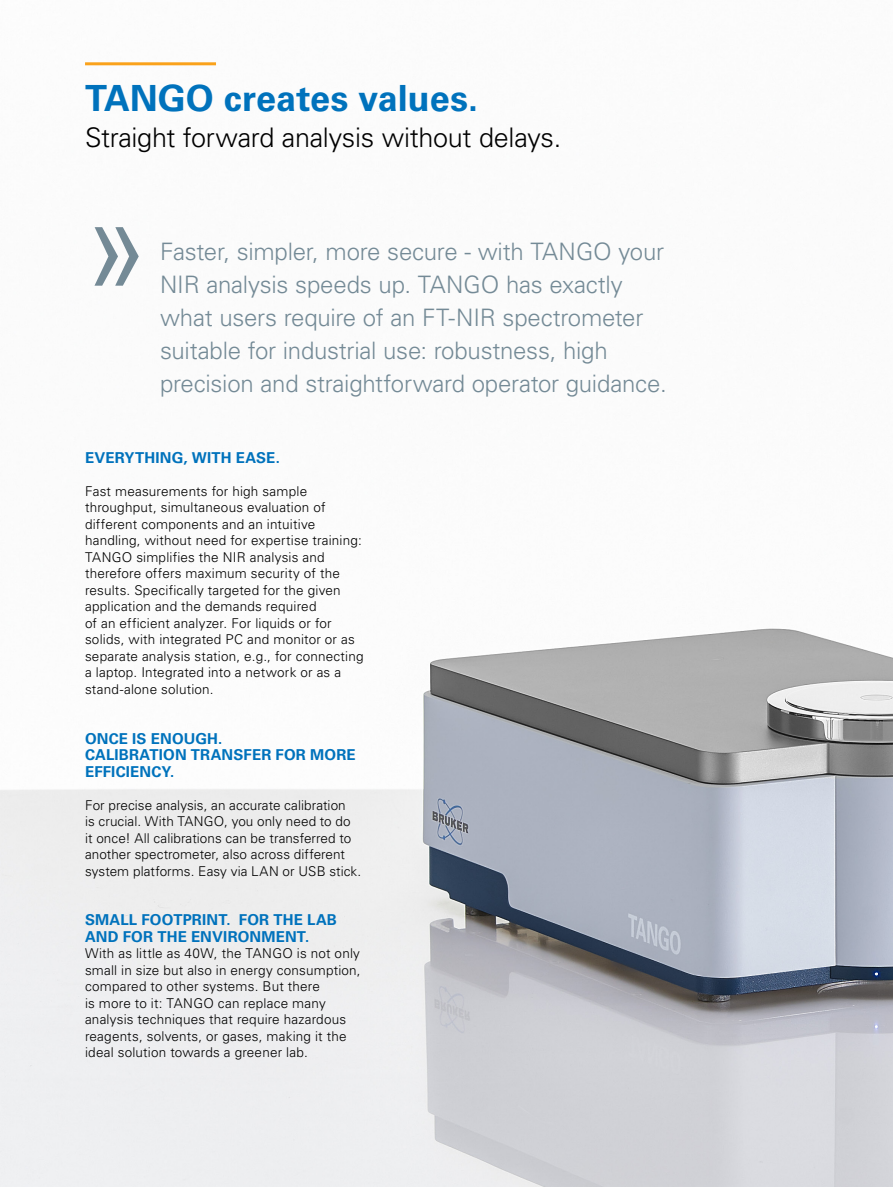
<style>
.page{position:relative;width:893px;height:1187px;background:#fff}
.page>*{position:absolute;margin:0;border:0;box-sizing:border-box;transform-origin:0 0}
.t1{font:300 150px "Univers LT Std";color:#748a96}
.t2{font:700 36px "Univers LT Std";color:#0072bc}
.t3{font:300 27px "Univers LT Std";letter-spacing:-.015em;color:#000}
.t4{font:300 24px/33px "Univers LT Std";letter-spacing:-.01em;color:#748a96}
.t5{font:700 15px/16.5px "Univers LT Std";letter-spacing:.01em;color:#0072bc}
.t6{font:300 13.5px/16.5px "Univers LT Std";letter-spacing:.015em;color:#000}
</style>
<div class="page">
<img style="left:0;top:65px;width:893px;height:1121px">
<hr style="left:85px;top:62px;width:131px;height:3px;background:#faa21b">
<h2 class="t2" style="left:85px;top:77px;width:395px">TANGO creates values.</h2>
<h3 class="t3" style="left:85px;top:121px;width:478px">Straight forward analysis without delays.</h3>
<h1 class="t1" style="left:85px;top:153px;width:64px">››</h1>
<h3 class="t4" style="left:160px;top:235px;width:508px">Faster, simpler, more secure - with TANGO your NIR analysis speeds up. TANGO has exactly what users require of an FT-NIR spectrometer suitable for industrial use: robustness, high precision and straightforward operator guidance.</h3>
<p class="t5" style="left:85px;top:449px;width:196px">EVERYTHING, WITH EASE.</p>
<p class="t6" style="left:85px;top:483px;width:280px">Fast measurements for high sample throughput, simultaneous evaluation of different components and an intuitive handling, without need for expertise training:<br>TANGO simplifies the NIR analysis and therefore offers maximum security of the results. Specifically targeted for the given application and the demands required<br>of an efficient analyzer. For liquids or for solids, with integrated PC and monitor or as separate analysis station, e.g., for connecting a laptop. Integrated into a network or as a stand-alone solution.</p>
<p class="t5" style="left:85px;top:730px;width:272px">ONCE IS ENOUGH.<br>CALIBRATION TRANSFER FOR MORE<br>EFFICIENCY.</p>
<p class="t6" style="left:85px;top:796px;width:278px">For precise analysis, an accurate calibration<br>is crucial. With TANGO, you only need to do it once! All calibrations can be transferred to another spectrometer, also across different system platforms. Easy via LAN or USB stick.</p>
<p class="t5" style="left:85px;top:911px;width:253px">SMALL FOOTPRINT. FOR THE LAB<br>AND FOR THE ENVIRONMENT.</p>
<p class="t6" style="left:85px;top:945px;width:277px">With as little as 40W, the TANGO is not only small in size but also in energy consumption, compared to other systems. But there<br>is more to it: TANGO can replace many analysis techniques that require hazardous reagents, solvents, or gases, making it the ideal solution towards a greener lab.</p>
</div>
